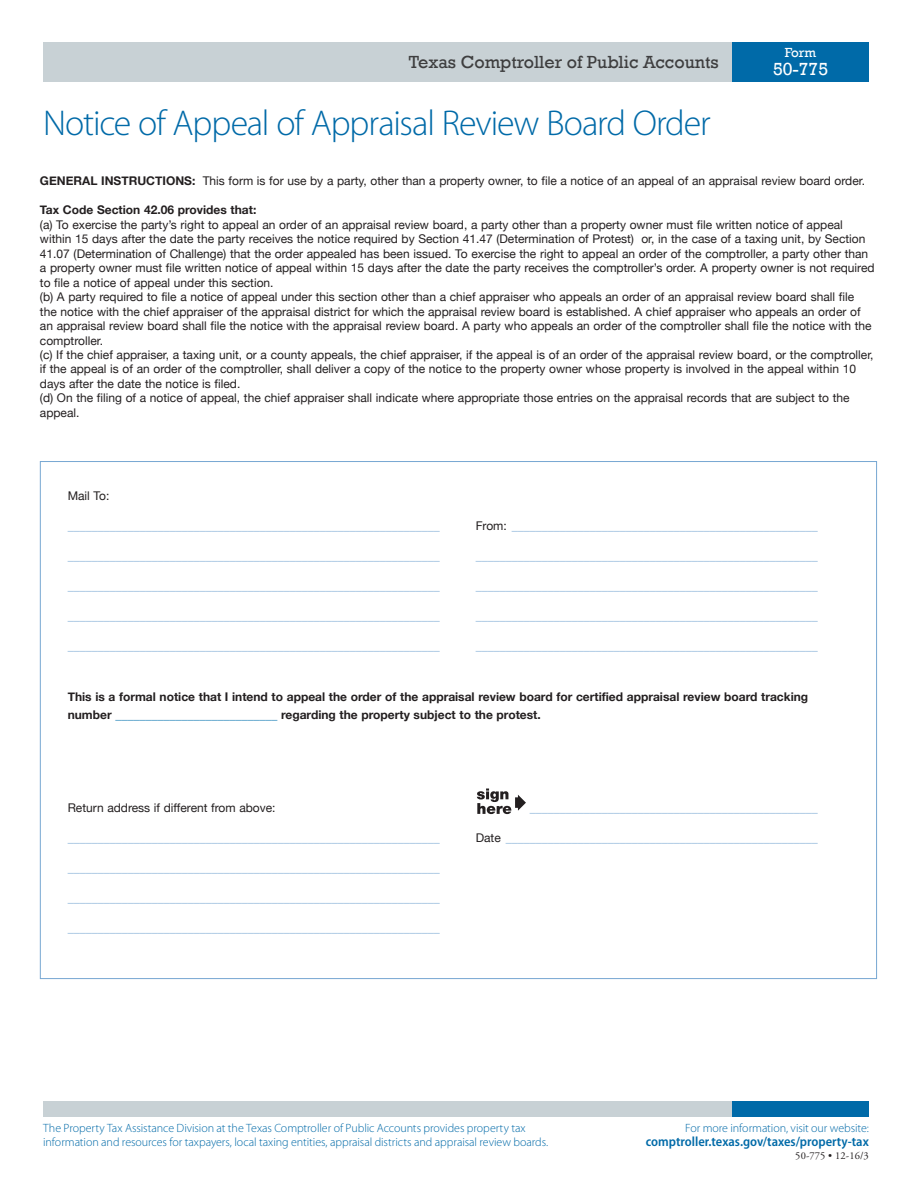
<style>
.page{position:relative;width:918px;height:1188px;background:#fff}
.page>*{position:absolute;margin:0;border:0;box-sizing:border-box;transform-origin:0 0}
.t1{font:300 36px "Myriad Pro";letter-spacing:-.03em;color:#006aa8}
.t2{font:18px "Rockwell";color:#3e3e3f}
.t3{font:18px "Rockwell";color:#fff}
.t4{font:600 semi-condensed 13.5px "Myriad Pro";color:#006aa8}
.t5{font:13.5px "Rockwell";color:#fff}
.t6{font:12px/14.4px "Helvetica Neue";color:#231f20}
.t7{font:12px "Helvetica Neue";color:#77a7d2}
.t8{font:300 12px/14.4px "Myriad Pro";letter-spacing:-.005em;color:#006aa8}
.t9{font:700 12px/18px "Helvetica Neue";color:#231f20}
.t10{font:10.5px "Adobe Garamond Pro";letter-spacing:.01em;color:#231f20}
.s1{font-weight:700}
.s2{color:#231f20}
.s3{color:#0071af}
</style>
<div class="page">
<div style="left:43px;top:1102px;width:689px;height:15px;background:#c8d1d5"></div>
<div style="left:732px;top:1102px;width:137px;height:15px;background:#006aa8"></div>
<div style="left:43px;top:42px;width:689px;height:39px;background:#c8d1d5"></div>
<div style="left:732px;top:42px;width:137px;height:39px;background:#006aa8"></div>
<svg style="left:515px;top:797px;width:3px;height:11px"></svg>
<svg style="left:518px;top:795px;width:8px;height:16px"></svg>
<svg style="left:477px;top:789px;width:34px;height:25px"></svg>
<h2 class="t2" style="left:409px;top:51px;width:311px">Texas Comptroller of Public Accounts</h2>
<p class="t5" style="left:785px;top:45px;width:33px">Form</p>
<p class="t3" style="left:773px;top:59px;width:57px">50-775</p>
<h1 class="t1" style="left:43px;top:103px;width:669px">Notice of Appeal of Appraisal Review Board Order</h1>
<p class="t6" style="left:40px;top:175px;width:827px"><span class="s1">GENERAL INSTRUCTIONS:</span> This form is for use by a party, other than a property owner, to file a notice of an appeal of an appraisal review board order.</p>
<p class="t6" style="left:40px;top:204px;width:836px"><span class="s1">Tax Code Section 42.06 provides that:<br></span>(a) To exercise the party’s right to appeal an order of an appraisal review board, a party other than a property owner must file written notice of appeal within 15 days after the date the party receives the notice required by Section 41.47 (Determination of Protest) or, in the case of a taxing unit, by Section 41.07 (Determination of Challenge) that the order appealed has been issued. To exercise the right to appeal an order of the comptroller, a party other than a property owner must file written notice of appeal within 15 days after the date the party receives the comptroller’s order. A property owner is not required to file a notice of appeal under this section.</p>
<p class="t6" style="left:40px;top:290px;width:833px">(b) A party required to file a notice of appeal under this section other than a chief appraiser who appeals an order of an appraisal review board shall file the notice with the chief appraiser of the appraisal district for which the appraisal review board is established. A chief appraiser who appeals an order of an appraisal review board shall file the notice with the appraisal review board. A party who appeals an order of the comptroller shall file the notice with the comptroller.</p>
<p class="t6" style="left:40px;top:348px;width:835px">(c) If the chief appraiser, a taxing unit, or a county appeals, the chief appraiser, if the appeal is of an order of the appraisal review board, or the comptroller, if the appeal is of an order of the comptroller, shall deliver a copy of the notice to the property owner whose property is involved in the appeal within 10 days after the date the notice is filed.<br>(d) On the filing of a notice of appeal, the chief appraiser shall indicate where appropriate those entries on the appraisal records that are subject to the appeal.</p>
<p class="t6" style="left:68px;top:490px;width:43px">Mail To:</p>
<p class="t7" style="left:68px;top:517px;width:374px">______________________________________________________________</p>
<p class="t7" style="left:68px;top:547px;width:374px">______________________________________________________________</p>
<p class="t7" style="left:68px;top:577px;width:374px">______________________________________________________________</p>
<p class="t7" style="left:68px;top:607px;width:374px">______________________________________________________________</p>
<p class="t7" style="left:68px;top:637px;width:374px">______________________________________________________________</p>
<p class="t7" style="left:476px;top:517px;width:343px"><span class="s2">From:</span> ___________________________________________________</p>
<p class="t7" style="left:476px;top:547px;width:343px">_________________________________________________________</p>
<p class="t7" style="left:476px;top:577px;width:343px">_________________________________________________________</p>
<p class="t7" style="left:476px;top:607px;width:343px">_________________________________________________________</p>
<p class="t7" style="left:476px;top:637px;width:343px">_________________________________________________________</p>
<p class="t9" style="left:68px;top:688px;width:742px">This is a formal notice that I intend to appeal the order of the appraisal review board for certified appraisal review board tracking number <span class="s3">___________________________</span> regarding the property subject to the protest.</p>
<p class="t6" style="left:68px;top:802px;width:209px">Return address if different from above:</p>
<p class="t7" style="left:68px;top:829px;width:374px">______________________________________________________________</p>
<p class="t7" style="left:68px;top:859px;width:374px">______________________________________________________________</p>
<p class="t7" style="left:68px;top:889px;width:374px">______________________________________________________________</p>
<p class="t7" style="left:68px;top:919px;width:374px">______________________________________________________________</p>
<p class="t7" style="left:530px;top:799px;width:289px">________________________________________________</p>
<p class="t7" style="left:476px;top:829px;width:343px"><span class="s2">Date</span> ____________________________________________________</p>
<p class="t8" style="left:43px;top:1121px;width:507px">The Property Tax Assistance Division at the Texas Comptroller of Public Accounts provides property tax information and resources for taxpayers, local taxing entities, appraisal districts and appraisal review boards.</p>
<p class="t8" style="left:685px;top:1121px;width:185px">For more information, visit our website:</p>
<p class="t4" style="left:646px;top:1134px;width:224px">comptroller.texas.gov/taxes/property-tax</p>
<p class="t10" style="left:795px;top:1149px;width:75px">50-775 • 12-16/3</p>
</div>
